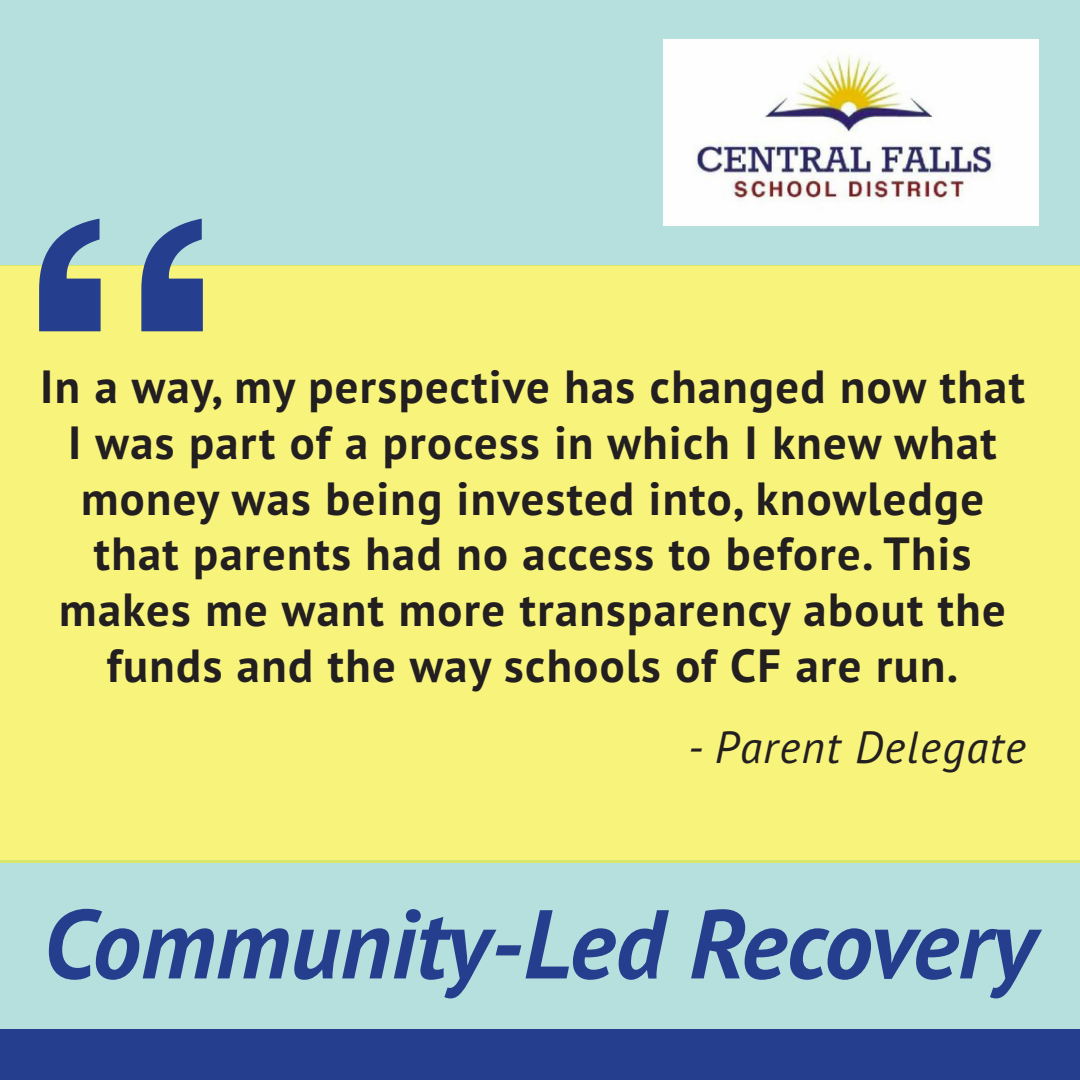
<style>
.page{position:relative;width:1080px;height:1080px;background:#fff}
.page>*{position:absolute;margin:0;border:0;box-sizing:border-box;transform-origin:0 0}
.Section_Paragraph{font:italic 700 97.5px "PT Sans Pro";color:#253f8e}
.Lead_Paragraph{font:700 46.5px/55.8px "PT Sans Pro";letter-spacing:.03em;color:#231f20;text-align:center}
.Lead_Paragraph-2{font:italic 45px "PT Sans Pro";letter-spacing:.03em;color:#231f20}
</style>
<div class="page">
<div style="left:0;top:860px;width:1080px;height:170px;background:#b6e0dd"></div>
<div style="left:0;top:1030px;width:1080px;height:50px;background:#253f8e"></div>
<div style="left:0;top:0;width:1080px;height:265px;background:#b6e0dd"></div>
<div style="left:0;top:265px;width:1080px;height:597px;background:#f7f37b"></div>
<svg style="left:39px;top:219px;width:164px;height:112px"></svg>
<img style="left:664px;top:40px;width:375px;height:185px">
<p class="Lead_Paragraph" style="left:40px;top:358px;width:986px">In a way, my perspective has changed now that I was part of a process in which I knew what money was being invested into, knowledge that parents had no access to before. This makes me want more transparency about the funds and the way schools of CF are run.</p>
<p class="Lead_Paragraph-2" style="left:688px;top:718px;width:339px">- Parent Delegate</p>
<p class="Section_Paragraph" style="left:43px;top:880px;width:994px">Community-Led Recovery</p>
</div>
